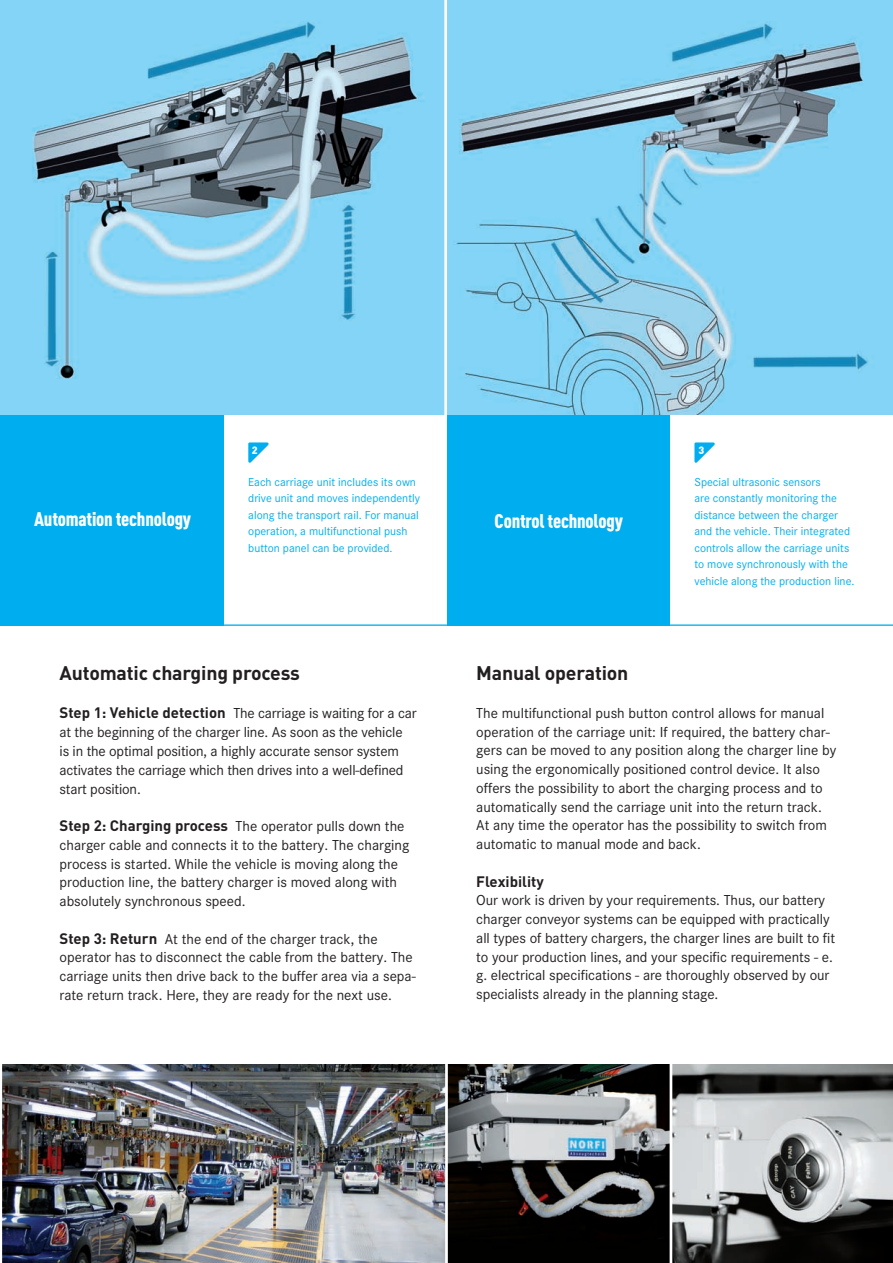
<style>
.page{position:relative;width:893px;height:1263px;background:#fff}
.page>*{position:absolute;margin:0;border:0;box-sizing:border-box;transform-origin:0 0}
.t1{font:700 19.5px "DIN";letter-spacing:-.01em;color:#231f20}
.t2{font:900 19.5px "DIN Cond";letter-spacing:-.01em;color:#fff}
.t3{font:15px/18.8px "Corporate S";color:#231f20}
.t4{font:700 15px "DIN";color:#231f20}
.t5{font:12px/16.5px "Corporate S";color:#00aeef}
.t6{font:900 10.5px "DIN";color:#fff}
.s1{font-family:"DIN";font-weight:700}
</style>
<div class="page">
<hr style="left:0;top:624px;width:893px;height:2px;background:#00aeef">
<div style="left:447px;top:415px;width:223px;height:210px;background:#00aeef"></div>
<div style="left:0;top:415px;width:223px;height:210px;background:#00aeef"></div>
<svg style="left:694px;top:442px;width:21px;height:21px"></svg>
<svg style="left:248px;top:442px;width:21px;height:21px"></svg>
<img style="left:2px;top:1064px;width:891px;height:199px">
<img style="left:0;top:0;width:893px;height:415px">
<hr style="left:445px;top:1052px;width:3px;height:211px;background:#fff">
<hr style="left:444px;top:0;width:3px;height:419px;background:#fff">
<hr style="left:670px;top:1052px;width:2px;height:211px;background:#fff">
<p class="t6" style="left:252px;top:443px;width:7px">2</p>
<p class="t6" style="left:698px;top:443px;width:7px">3</p>
<p class="t5" style="left:248px;top:473px;width:173px">Each carriage unit includes its own drive unit and moves independently along the transport rail. For manual operation, a multifunctional push button panel can be provided.</p>
<p class="t5" style="left:694px;top:473px;width:162px">Special ultrasonic sensors<br>are constantly monitoring the distance between the charger and the vehicle. Their integrated controls allow the carriage units to move synchronously with the vehicle along the production line.</p>
<p class="t2" style="left:34px;top:507px;width:159px">Automation technology</p>
<p class="t2" style="left:495px;top:508px;width:130px">Control technology</p>
<p class="t1" style="left:60px;top:660px;width:242px">Automatic charging process</p>
<p class="t3" style="left:60px;top:704px;width:359px"><span class="s1">Step 1: Vehicle detection</span> The carriage is waiting for a car at the beginning of the charger line. As soon as the vehicle<br>is in the optimal position, a highly accurate sensor system activates the carriage which then drives into a well-defined start position.</p>
<p class="t3" style="left:60px;top:817px;width:351px"><span class="s1">Step 2: Charging process</span> The operator pulls down the charger cable and connects it to the battery. The charging process is started. While the vehicle is moving along the production line, the battery charger is moved along with absolutely synchronous speed.</p>
<p class="t3" style="left:60px;top:929px;width:358px"><span class="s1">Step 3: Return</span> At the end of the charger track, the operator has to disconnect the cable from the battery. The carriage units then drive back to the buffer area via a sepa&shy;rate return track. Here, they are ready for the next use.</p>
<p class="t1" style="left:476px;top:660px;width:154px">Manual operation</p>
<p class="t3" style="left:476px;top:703px;width:362px">The multifunctional push button control allows for manual operation of the carriage unit: If required, the battery char&shy;gers can be moved to any position along the charger line by using the ergonomically positioned control device. It also offers the possibility to abort the charging process and to automatically send the carriage unit into the return track.</p>
<p class="t3" style="left:476px;top:816px;width:352px">At any time the operator has the possibility to switch from automatic to manual mode and back.</p>
<p class="t4" style="left:476px;top:871px;width:69px">Flexibility</p>
<p class="t3" style="left:476px;top:891px;width:360px">Our work is driven by your requirements. Thus, our battery charger conveyor systems can be equipped with practically all types of battery chargers, the charger lines are built to fit to your production lines, and your specific requirements - e. g. electrical specifications - are thoroughly observed by our specialists already in the planning stage.</p>
</div>
